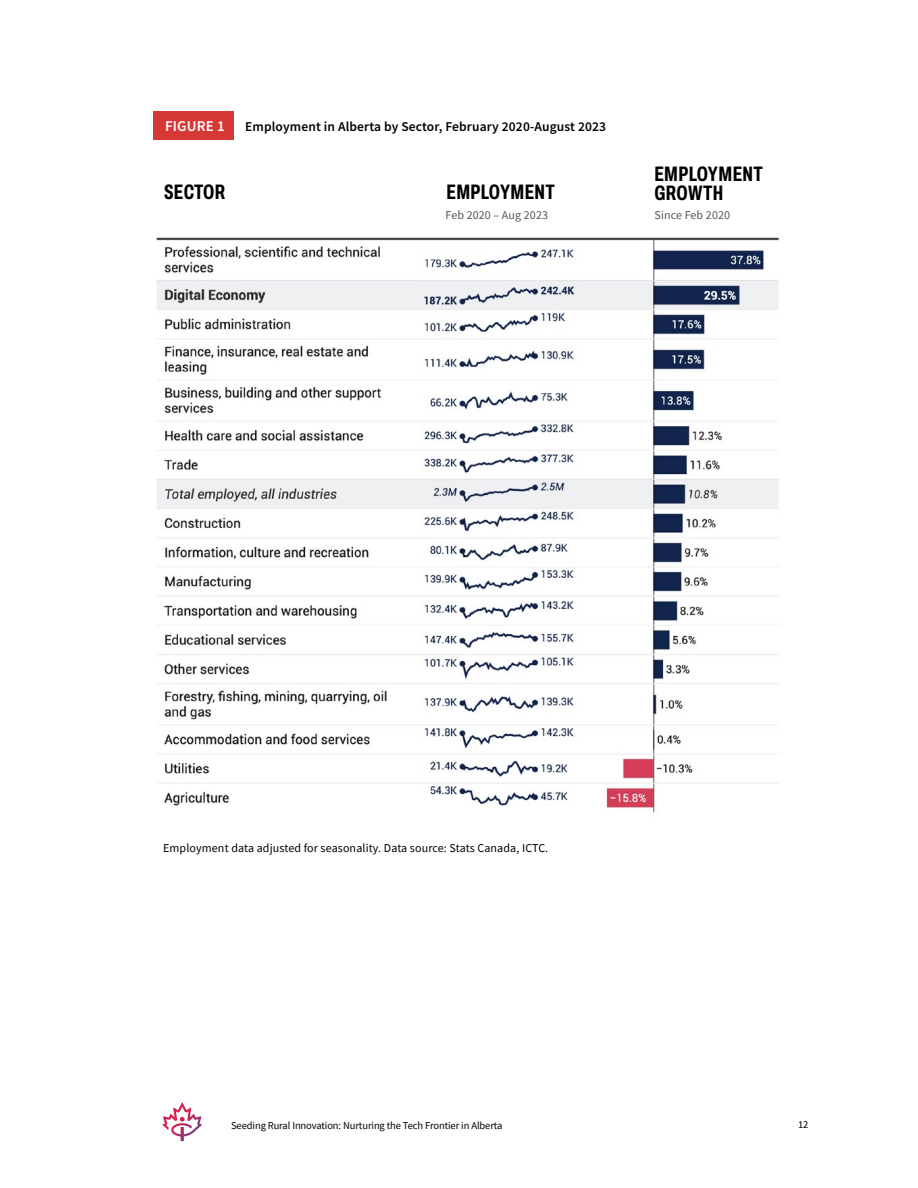
<style>
.page{position:relative;width:918px;height:1188px;background:#fff}
.page>*{position:absolute;margin:0;border:0;box-sizing:border-box;transform-origin:0 0}
.t1{font:700 extra-condensed 21px/19.5px "Archivo";letter-spacing:.02em;color:#000}
.t2{font:600 15px "Source Sans Pro";letter-spacing:.01em;color:#fff}
.t3{font:600 13.5px "Source Sans Pro";letter-spacing:.01em;color:#000}
.t4{font:12px "Source Sans Pro";letter-spacing:.01em;color:#000}
.t5{font:12px "Source Sans Pro";letter-spacing:.01em;color:#545759}
.t6{font:10.5px "Source Sans Pro";letter-spacing:-.01em;color:#000}
</style>
<div class="page">
<svg style="left:163px;top:1102px;width:39px;height:39px"></svg>
<div style="left:153px;top:112px;width:81px;height:28px;background:#d63836"></div>
<img style="left:156px;top:237px;width:623px;height:576px">
<p class="t2" style="left:165px;top:116px;width:61px">FIGURE 1</p>
<p class="t3" style="left:245px;top:118px;width:363px">Employment in Alberta by Sector, February 2020-August 2023</p>
<h1 class="t1" style="left:164px;top:182px;width:63px">SECTOR</h1>
<h1 class="t1" style="left:447px;top:182px;width:110px">EMPLOYMENT</h1>
<h1 class="t1" style="left:654px;top:164px;width:110px">EMPLOYMENT<br>GROWTH</h1>
<p class="t5" style="left:446px;top:207px;width:104px">Feb 2020 – Aug 2023</p>
<p class="t5" style="left:654px;top:207px;width:77px">Since Feb 2020</p>
<p class="t4" style="left:163px;top:840px;width:387px">Employment data adjusted for seasonality. Data source: Stats Canada, ICTC.</p>
<p class="t6" style="left:231px;top:1119px;width:273px">Seeding Rural Innovation: Nurturing the Tech Frontier in Alberta</p>
<p class="t6" style="left:798px;top:1117px;width:12px">12</p>
</div>
